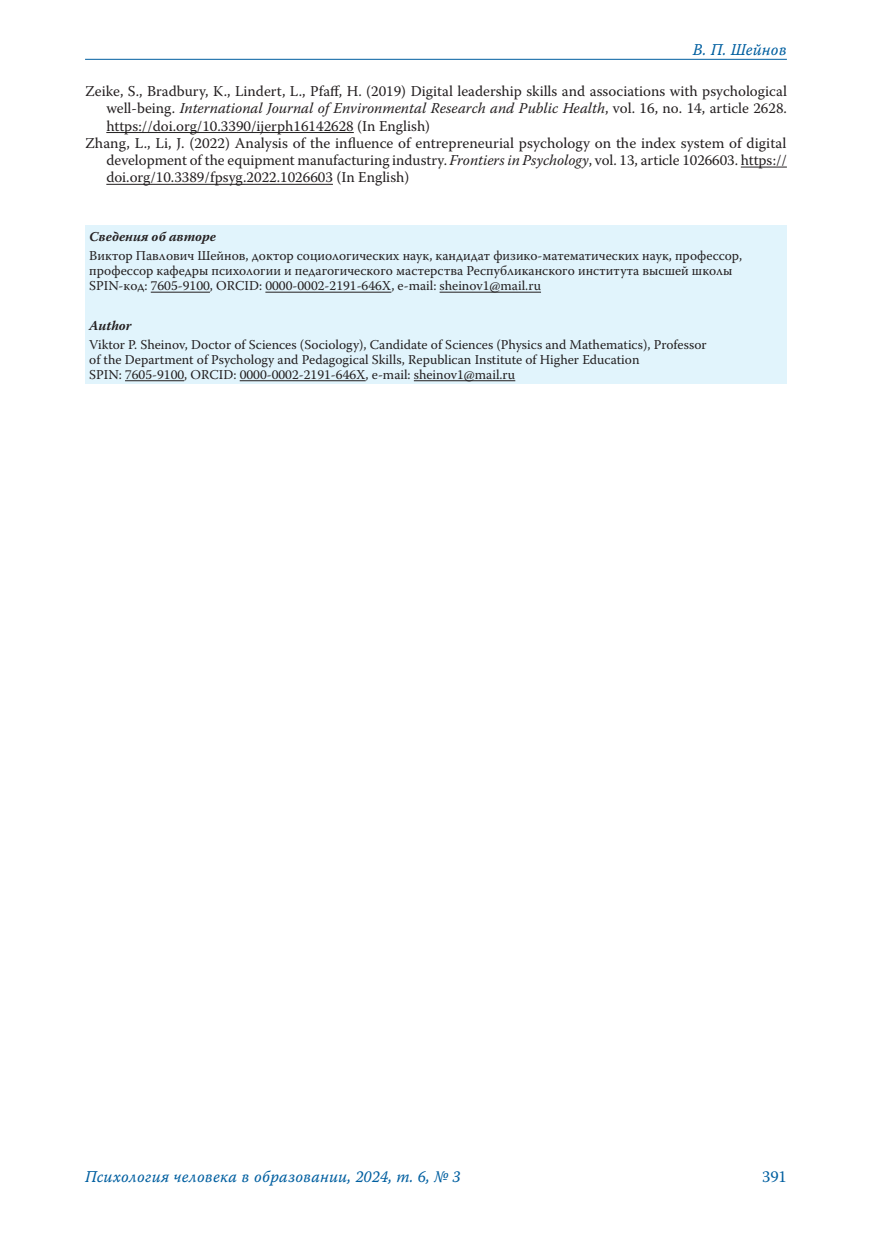
<style>
.page{position:relative;width:872px;height:1234px;background:#fff}
.page>*{position:absolute;margin:0;border:0;box-sizing:border-box;transform-origin:0 0}
.t1{font:16.5px "Warnock Pro It Capt";letter-spacing:.01em;color:#005fa0;scale:.95 1}
.t2{font:16.5px "Warnock Pro";color:#005fa0}
.LIT{font:15px/17.2px "Warnock Pro";color:#231f20;text-align:justify}
.Affiliation_info{font:13.5px/15px "Warnock Pro";color:#231f20}
.Affiliation_info-2{font:italic 700 13.5px "Warnock Pro";color:#231f20}
.s1{font-style:italic}
</style>
<div class="page">
<hr style="left:85px;top:59px;width:702px;height:1px;background:#005fa0">
<hr style="left:106px;top:132px;width:248px;height:1px;background:#231f20">
<hr style="left:740px;top:167px;width:47px;height:1px;background:#231f20">
<hr style="left:106px;top:184px;width:227px;height:1px;background:#231f20">
<div style="left:85px;top:225px;width:702px;height:158px;background:#e1f4fc"></div>
<hr style="left:151px;top:292px;width:59px;height:1px;background:#231f20">
<hr style="left:265px;top:292px;width:126px;height:1px;background:#231f20">
<hr style="left:439px;top:292px;width:102px;height:1px;background:#231f20">
<hr style="left:125px;top:380px;width:59px;height:1px;background:#231f20">
<hr style="left:240px;top:380px;width:126px;height:1px;background:#231f20">
<hr style="left:414px;top:380px;width:101px;height:1px;background:#231f20">
<p class="t1" style="left:693px;top:39px;width:101px">В. П. Шейнов</p>
<p class="LIT" style="left:106px;top:82px;width:682px;text-indent:-21px">Zeike, S., Bradbury, K., Lindert, L., Pfaff, H. (2019) Digital leadership skills and associations with psychological well-being. <span class="s1">International Journal of Environmental Research and Public Health</span>, vol. 16, no. 14, article 2628. https://doi.org/10.3390/ijerph16142628 (In English)</p>
<p class="LIT" style="left:106px;top:134px;width:682px;text-indent:-21px">Zhang, L., Li, J. (2022) Analysis of the influence of entrepreneurial psychology on the index system of digital development of the equipment manufacturing industry. <span class="s1">Frontiers in Psychology</span>, vol. 13, article 1026603. https:// doi.org/10.3389/fpsyg.2022.1026603 (In English)</p>
<p class="Affiliation_info-2" style="left:89px;top:228px;width:128px">Сведения об авторе</p>
<p class="Affiliation_info" style="left:89px;top:248px;width:654px">Виктор Павлович Шейнов, доктор социологических наук, кандидат физико-математических наук, профессор, профессор кафедры психологии и педагогического мастерства Республиканского института высшей школы<br>SPIN-код: 7605-9100, ORCID: 0000-0002-2191-646X, e-mail: sheinov1@mail.ru</p>
<p class="Affiliation_info-2" style="left:89px;top:317px;width:44px">Author</p>
<p class="Affiliation_info" style="left:89px;top:337px;width:619px">Viktor P. Sheinov, Doctor of Sciences (Sociology), Candidate of Sciences (Physics and Mathematics), Professor of the Department of Psychology and Pedagogical Skills, Republican Institute of Higher Education<br>SPIN: 7605-9100, ORCID: 0000-0002-2191-646X, e-mail: sheinov1@mail.ru</p>
<p class="t1" style="left:85px;top:1166px;width:397px">Психология человека в образовании, 2024, т. 6, № 3</p>
<p class="t2" style="left:762px;top:1166px;width:26px">391</p>
</div>
